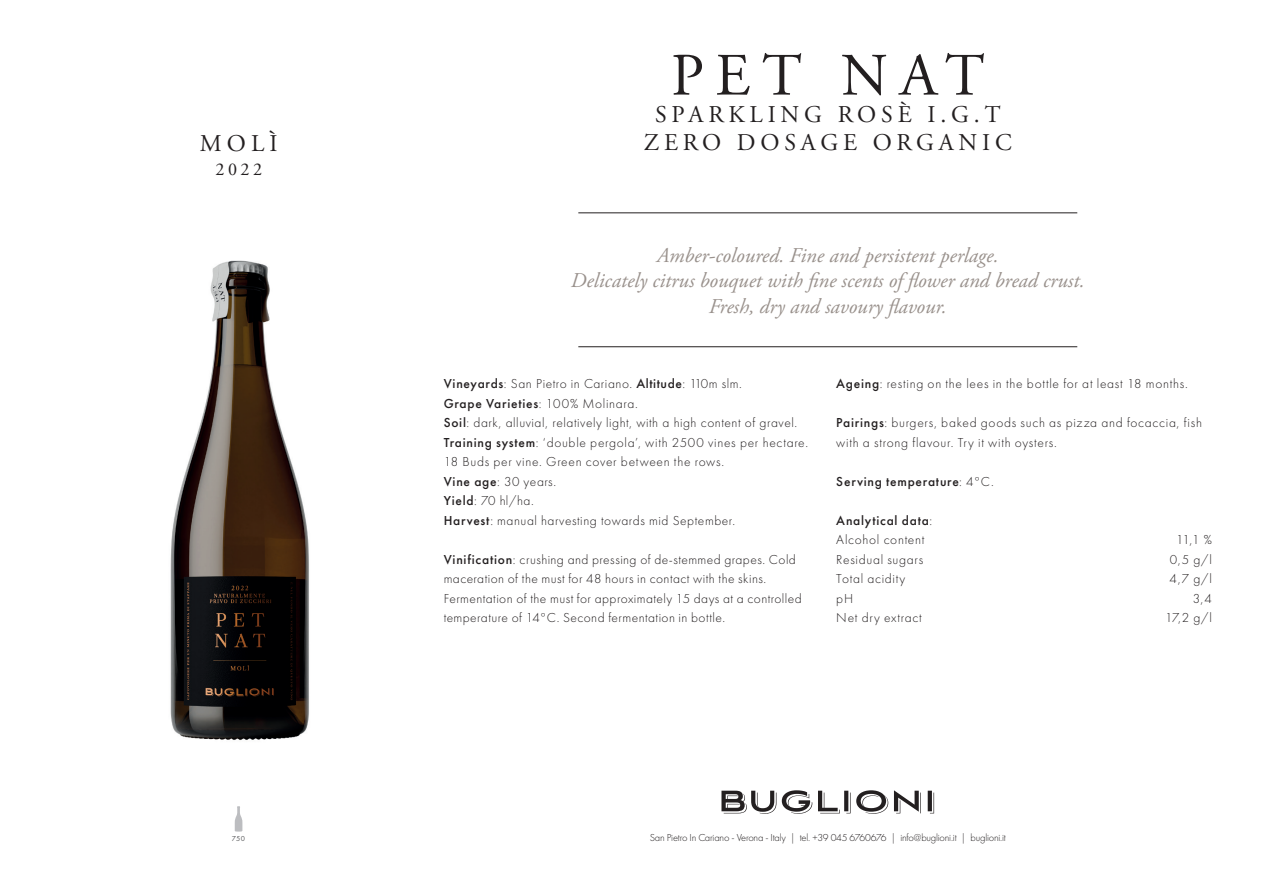
<style>
.page{position:relative;width:1263px;height:893px;background:#fff}
.page>*{position:absolute;margin:0;border:0;box-sizing:border-box;transform-origin:0 0}
.t1{font:60px "Adobe Garamond Pro";letter-spacing:.195em;color:#231f20}
.t2{font:24px "Adobe Garamond Pro";letter-spacing:.2em;color:#231f20}
.t3{font:italic 21px "Adobe Garamond Pro";color:#99918c}
.t4{font:18px "Adobe Garamond Pro";color:#231f20}
.t5{font:300 13.5px/19.5px "Futura PT";letter-spacing:.04em;color:#231f20}
.t6{font:500 13.5px "Futura PT";letter-spacing:.055em;color:#231f20}
.t7{font:300 10.5px "Futura PT";letter-spacing:-.02em;color:#231f20}
.t8{font:7.5px "Futura PT";color:#57585a}
.s1{font-weight:500}
.s2{font-weight:300}
</style>
<div class="page">
<img style="left:170px;top:260px;width:139px;height:568px">
<svg style="left:721px;top:790px;width:213px;height:24px"></svg>
<hr style="left:578px;top:213px;width:499px;height:1px;background:#231f20">
<hr style="left:578px;top:346px;width:499px;height:1px;background:#231f20">
<svg style="left:235px;top:806px;width:7px;height:26px"></svg>
<p class="t2" style="left:200px;top:129px;width:79px">MOLÌ</p>
<p class="t4" style="left:215px;top:158px;width:48px">2022</p>
<p class="t8" style="left:232px;top:834px;width:15px">750</p>
<p class="t1" style="left:671px;top:40px;width:315px">PET NAT</p>
<p class="t2" style="left:655px;top:100px;width:347px">SPARKLING ROSÈ I.G.T</p>
<p class="t2" style="left:644px;top:128px;width:369px">ZERO DOSAGE ORGANIC</p>
<p class="t3" style="left:657px;top:243px;width:343px">Amber-coloured. Fine and persistent perlage.</p>
<p class="t3" style="left:571px;top:268px;width:515px">Delicately citrus bouquet with fine scents of flower and bread crust.</p>
<p class="t3" style="left:709px;top:293px;width:239px">Fresh, dry and savoury flavour.</p>
<p class="t5" style="left:444px;top:374px;width:300px"><span class="s1">Vineyards</span>: San Pietro in Cariano. <span class="s1">Altitude</span>: 110m slm.</p>
<p class="t6" style="left:444px;top:395px;width:196px">Grape Varieties<span class="s2">: 100% Molinara.</span></p>
<p class="t5" style="left:444px;top:413px;width:355px"><span class="s1">Soil</span>: dark, alluvial, relatively light, with a high content of gravel.</p>
<p class="t5" style="left:444px;top:432px;width:366px"><span class="s1">Training system</span>: ‘double pergola’, with 2500 vines per hectare.<br>18 Buds per vine. Green cover between the rows.<br><span class="s1">Vine age</span>: 30 years.</p>
<p class="t5" style="left:444px;top:491px;width:92px"><span class="s1">Yield</span>: 70 hl/ha.</p>
<p class="t5" style="left:444px;top:510px;width:293px"><span class="s1">Harvest</span>: manual harvesting towards mid September.</p>
<p class="t5" style="left:444px;top:549px;width:359px"><span class="s1">Vinification</span>: crushing and pressing of de-stemmed grapes. Cold maceration of the must for 48 hours in contact with the skins.<br>Fermentation of the must for approximately 15 days at a controlled temperature of 14°C. Second fermentation in bottle.</p>
<p class="t5" style="left:836px;top:374px;width:353px"><span class="s1">Ageing</span>: resting on the lees in the bottle for at least 18 months.</p>
<p class="t5" style="left:836px;top:413px;width:367px"><span class="s1">Pairings</span>: burgers, baked goods such as pizza and focaccia, fish with a strong flavour. Try it with oysters.</p>
<p class="t6" style="left:836px;top:473px;width:159px">Serving temperature<span class="s2">: 4°C.</span></p>
<p class="t6" style="left:836px;top:512px;width:97px">Analytical data<span class="s2">:</span></p>
<p class="t5" style="left:836px;top:530px;width:90px">Alcohol content</p>
<p class="t5" style="left:1176px;top:530px;width:37px">11,1 %</p>
<p class="t5" style="left:836px;top:549px;width:88px">Residual sugars</p>
<p class="t5" style="left:1170px;top:549px;width:44px">0,5 g/l</p>
<p class="t5" style="left:836px;top:569px;width:70px">Total acidity</p>
<p class="t5" style="left:1169px;top:569px;width:44px">4,7 g/l</p>
<p class="t5" style="left:836px;top:588px;width:18px">pH</p>
<p class="t5" style="left:1193px;top:588px;width:21px">3,4</p>
<p class="t5" style="left:836px;top:608px;width:87px">Net dry extract</p>
<p class="t5" style="left:1165px;top:608px;width:48px">17,2 g/l</p>
<p class="t7" style="left:650px;top:832px;width:358px">San Pietro In Cariano - Verona - Italy | tel. +39 045 6760676 | info@buglioni.it | buglioni.it</p>
</div>
